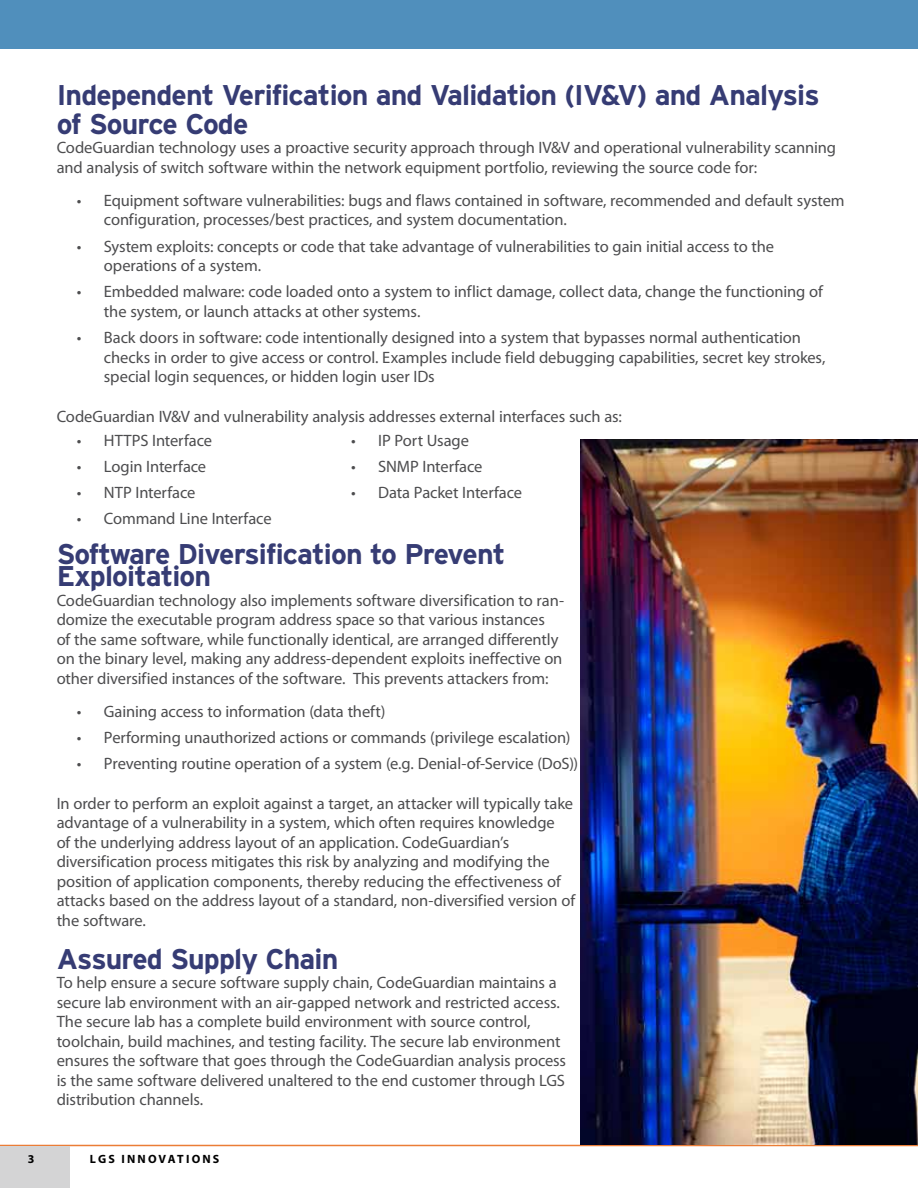
<style>
.page{position:relative;width:918px;height:1188px;background:#fff}
.page>*{position:absolute;margin:0;border:0;box-sizing:border-box;transform-origin:0 0}
.t1{font:700 28.5px/28.5px "Interstate";letter-spacing:-.03em;color:#363c74}
.t2{font:16.5px/19.5px "Myriad Pro";letter-spacing:-.01em;color:#4d4d4f}
.t3{font:700 12px "Myriad Pro";letter-spacing:.18em;color:#000}
</style>
<div class="page">
<hr style="left:0;top:1145px;width:918px;height:1px;background:#eb7d36">
<div style="left:0;top:1146px;width:69px;height:42px;background:#d4d4d5"></div>
<div style="left:0;top:0;width:918px;height:49px;background:#508fbc"></div>
<img style="left:580px;top:439px;width:338px;height:706px">
<h1 class="t1" style="left:57px;top:81px;width:764px">Independent Verification and Validation (IV&amp;V) and Analysis of Source Code</h1>
<p class="t2" style="left:57px;top:138px;width:781px">CodeGuardian technology uses a proactive security approach through IV&amp;V and operational vulnerability scanning and analysis of switch software within the network equipment portfolio, reviewing the source code for:</p>
<p class="t2" style="left:104px;top:190px;width:742px;text-indent:-27px">• Equipment software vulnerabilities: bugs and flaws contained in software, recommended and default system configuration, processes/best practices, and system documentation.</p>
<p class="t2" style="left:104px;top:236px;width:672px;text-indent:-27px">• System exploits: concepts or code that take advantage of vulnerabilities to gain initial access to the operations of a system.</p>
<p class="t2" style="left:104px;top:282px;width:720px;text-indent:-27px">• Embedded malware: code loaded onto a system to inflict damage, collect data, change the functioning of the system, or launch attacks at other systems.</p>
<p class="t2" style="left:104px;top:328px;width:723px;text-indent:-27px">• Back doors in software: code intentionally designed into a system that bypasses normal authentication checks in order to give access or control. Examples include field debugging capabilities, secret key strokes, special login sequences, or hidden login user IDs</p>
<p class="t2" style="left:57px;top:406px;width:567px">CodeGuardian IV&amp;V and vulnerability analysis addresses external interfaces such as:</p>
<p class="t2" style="left:77px;top:430px;width:137px">• HTTPS Interface</p>
<p class="t2" style="left:77px;top:456px;width:131px">• Login Interface</p>
<p class="t2" style="left:77px;top:483px;width:120px">• NTP Interface</p>
<p class="t2" style="left:77px;top:509px;width:196px">• Command Line Interface</p>
<p class="t2" style="left:351px;top:430px;width:119px">• IP Port Usage</p>
<p class="t2" style="left:351px;top:456px;width:133px">• SNMP Interface</p>
<p class="t2" style="left:351px;top:483px;width:172px">• Data Packet Interface</p>
<h1 class="t1" style="left:57px;top:542px;width:450px;line-height:22.5px">Software Diversification to Prevent<br>Exploitation</h1>
<p class="t2" style="left:57px;top:590px;width:509px">CodeGuardian technology also implements software diversification to ran&shy;domize the executable program address space so that various instances<br>of the same software, while functionally identical, are arranged differently on the binary level, making any address-dependent exploits ineffective on other diversified instances of the software. This prevents attackers from:</p>
<p class="t2" style="left:77px;top:701px;width:310px">• Gaining access to information (data theft)</p>
<p class="t2" style="left:77px;top:727px;width:495px">• Performing unauthorized actions or commands (privilege escalation)</p>
<p class="t2" style="left:77px;top:754px;width:503px">• Preventing routine operation of a system (e.g. Denial-of-Service (DoS))</p>
<p class="t2" style="left:57px;top:793px;width:520px">In order to perform an exploit against a target, an attacker will typically take advantage of a vulnerability in a system, which often requires knowledge<br>of the underlying address layout of an application. CodeGuardian’s diversification process mitigates this risk by analyzing and modifying the position of application components, thereby reducing the effectiveness of attacks based on the address layout of a standard, non-diversified version of the software.</p>
<h1 class="t1" style="left:57px;top:944px;width:283px">Assured Supply Chain</h1>
<p class="t2" style="left:57px;top:973px;width:511px">To help ensure a secure software supply chain, CodeGuardian maintains a secure lab environment with an air-gapped network and restricted access.<br>The secure lab has a complete build environment with source control, toolchain, build machines, and testing facility. The secure lab environment ensures the software that goes through the CodeGuardian analysis process is the same software delivered unaltered to the end customer through LGS distribution channels.</p>
<p class="t3" style="left:28px;top:1152px;width:8px">3</p>
<p class="t3" style="left:90px;top:1152px;width:131px">LGS INNOVATIONS</p>
</div>
